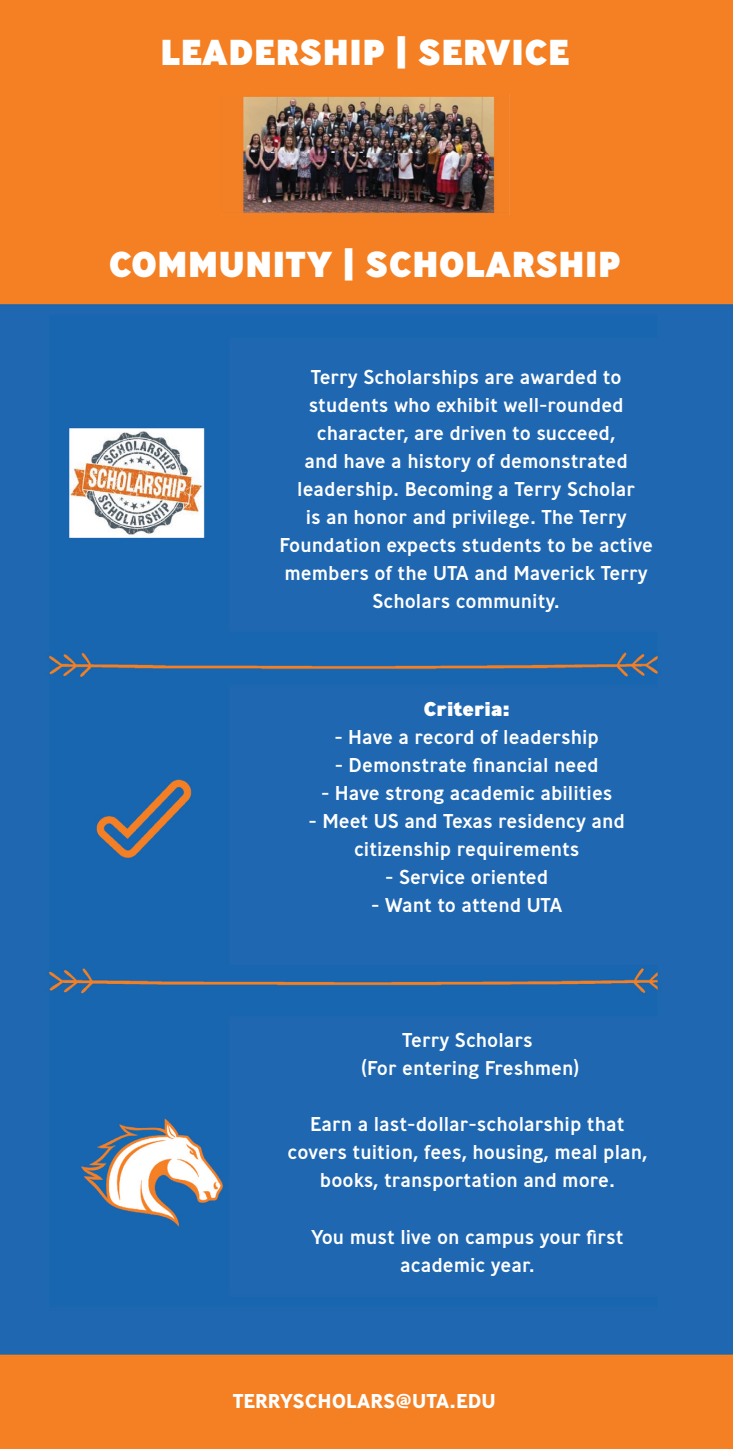
<style>
.page{position:relative;width:733px;height:1449px;background:#fff}
.page>*{position:absolute;margin:0;border:0;box-sizing:border-box;transform-origin:0 0}
.t1{font:800 36px "Ministry";color:#fff}
.t2{font:500 20px/28px "Ministry";color:#fff;text-align:center}
.t3{font:700 20px "Ministry";color:#fff}
.t4{font:800 20px "Ministry";color:#fff}
</style>
<div class="page">
<img style="left:0;top:0;width:733px;height:1448px">
<img style="left:220px;top:95px;width:289px;height:119px">
<svg style="left:0;top:0;width:6px;height:4px"></svg>
<svg style="left:0;top:1441px;width:6px;height:8px"></svg>
<p class="t1" style="left:160px;top:28px;width:411px">LEADERSHIP | SERVICE</p>
<p class="t1" style="left:108px;top:240px;width:514px">COMMUNITY | SCHOLARSHIP</p>
<p class="t2" style="left:279px;top:363px;width:375px">Terry Scholarships are awarded to students who exhibit well-rounded character, are driven to succeed,<br>and have a history of demonstrated leadership. Becoming a Terry Scholar<br>is an honor and privilege. The Terry Foundation expects students to be active members of the UTA and Maverick Terry Scholars community.</p>
<p class="t4" style="left:423px;top:695px;width:88px">Criteria:</p>
<p class="t2" style="left:334px;top:722px;width:266px">- Have a record of leadership</p>
<p class="t2" style="left:335px;top:750px;width:265px">- Demonstrate financial need</p>
<p class="t2" style="left:321px;top:778px;width:293px">- Have strong academic abilities</p>
<p class="t2" style="left:308px;top:806px;width:318px">- Meet US and Texas residency and citizenship requirements</p>
<p class="t2" style="left:385px;top:862px;width:165px">- Service oriented</p>
<p class="t2" style="left:371px;top:890px;width:193px">- Want to attend UTA</p>
<p class="t2" style="left:402px;top:1026px;width:132px">Terry Scholars</p>
<p class="t2" style="left:362px;top:1054px;width:218px">(For entering Freshmen)</p>
<p class="t2" style="left:287px;top:1110px;width:361px">Earn a last-dollar-scholarship that covers tuition, fees, housing, meal plan, books, transportation and more.</p>
<p class="t2" style="left:311px;top:1222px;width:314px">You must live on campus your first academic year.</p>
<p class="t3" style="left:233px;top:1387px;width:264px">TERRYSCHOLARS@UTA.EDU</p>
</div>
